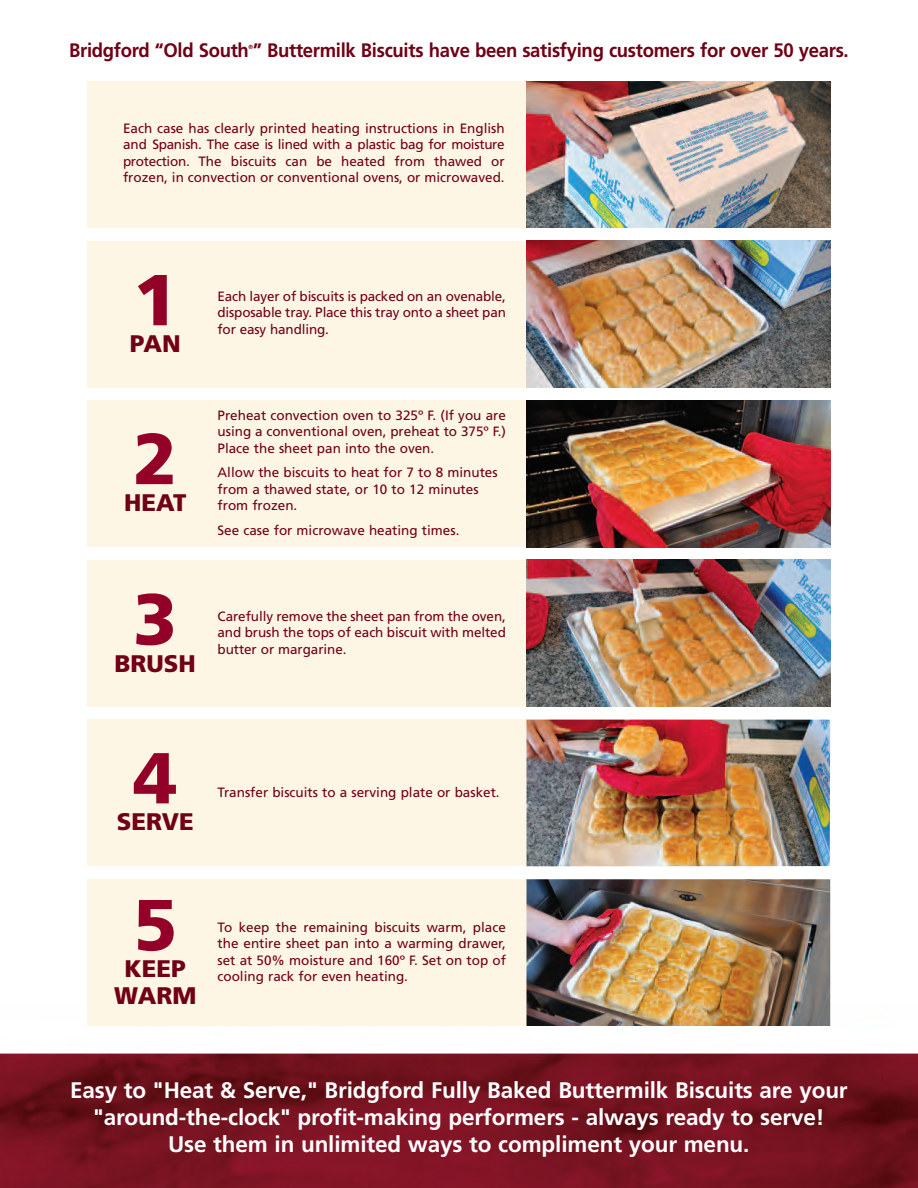
<style>
.page{position:relative;width:918px;height:1188px;background:#fff}
.page>*{position:absolute;margin:0;border:0;box-sizing:border-box;transform-origin:0 0}
.t1{font:900 72px "Frutiger";color:#940128}
.t2{font:900 24px/27px "Frutiger";color:#700015;text-align:center}
.t3{font:700 22.5px/27px "Frutiger";letter-spacing:-.005em;color:#fff;text-align:center}
.t4{font:700 19.5px "Frutiger";letter-spacing:-.015em;color:#700015;scale:.95 1}
.t5{font:13.5px/16.5px "Frutiger";color:#700015;text-align:justify}
.t6{font:700 6px "Frutiger";color:#700015;scale:.95 1}
</style>
<div class="page">
<img style="left:0;top:81px;width:918px;height:1107px">
<div style="left:88px;top:81px;width:594px;height:147px;background:#fef6e5"></div>
<div style="left:88px;top:241px;width:594px;height:146px;background:#fef6e5"></div>
<div style="left:88px;top:400px;width:594px;height:147px;background:#fef6e5"></div>
<div style="left:88px;top:560px;width:594px;height:147px;background:#fef6e5"></div>
<div style="left:88px;top:720px;width:648px;height:146px;background:#fef6e5"></div>
<div style="left:88px;top:879px;width:648px;height:147px;background:#fef6e5"></div>
<img style="left:526px;top:81px;width:304px;height:147px">
<img style="left:526px;top:241px;width:304px;height:146px">
<img style="left:526px;top:400px;width:304px;height:147px">
<img style="left:526px;top:560px;width:304px;height:147px">
<img style="left:526px;top:720px;width:304px;height:146px">
<img style="left:526px;top:879px;width:304px;height:147px">
<h3 class="t4" style="left:69px;top:42px;width:822px">Bridgford “Old South ” Buttermilk Biscuits have been satisfying customers for over 50 years.</h3>
<p class="t6" style="left:249px;top:45px;width:6px">®</p>
<p class="t5" style="left:123px;top:121px;width:383px">Each case has clearly printed heating instructions in English and Spanish. The case is lined with a plastic bag for moisture protection. The biscuits can be heated from thawed or frozen, in convection or conventional ovens, or microwaved.</p>
<h1 class="t1" style="left:133px;top:271px;width:46px">1</h1>
<h2 class="t2" style="left:130px;top:332px;width:53px">PAN</h2>
<h1 class="t1" style="left:133px;top:430px;width:46px">2</h1>
<h2 class="t2" style="left:124px;top:491px;width:64px">HEAT</h2>
<h1 class="t1" style="left:133px;top:591px;width:46px">3</h1>
<h2 class="t2" style="left:115px;top:652px;width:83px">BRUSH</h2>
<p class="t5" style="left:218px;top:289px;width:290px">Each layer of biscuits is packed on an ovenable, disposable tray. Place this tray onto a sheet pan for easy handling.</p>
<p class="t5" style="left:218px;top:408px;width:290px">Preheat convection oven to 325º F. (If you are using a conventional oven, preheat to 375º F.)<br>Place the sheet pan into the oven.</p>
<p class="t5" style="left:218px;top:465px;width:282px;text-align:left">Allow the biscuits to heat for 7 to 8 minutes from a thawed state, or 10 to 12 minutes from frozen.</p>
<p class="t5" style="left:218px;top:523px;width:243px">See case for microwave heating times.</p>
<p class="t5" style="left:218px;top:609px;width:290px">Carefully remove the sheet pan from the oven, and brush the tops of each biscuit with melted butter or margarine.</p>
<h1 class="t1" style="left:133px;top:749px;width:46px">4</h1>
<h2 class="t2" style="left:117px;top:810px;width:78px">SERVE</h2>
<p class="t5" style="left:218px;top:785px;width:284px">Transfer biscuits to a serving plate or basket.</p>
<h1 class="t1" style="left:133px;top:896px;width:46px">5</h1>
<h2 class="t2" style="left:114px;top:957px;width:84px">KEEP<br>WARM</h2>
<p class="t5" style="left:218px;top:920px;width:290px">To keep the remaining biscuits warm, place the entire sheet pan into a warming drawer, set at 50% moisture and 160º F. Set on top of cooling rack for even heating.</p>
<h3 class="t3" style="left:70px;top:1079px;width:779px">Easy to "Heat &amp; Serve," Bridgford Fully Baked Buttermilk Biscuits are your "around-the-clock" profit-making performers - always ready to serve!<br>Use them in unlimited ways to compliment your menu.</h3>
</div>
